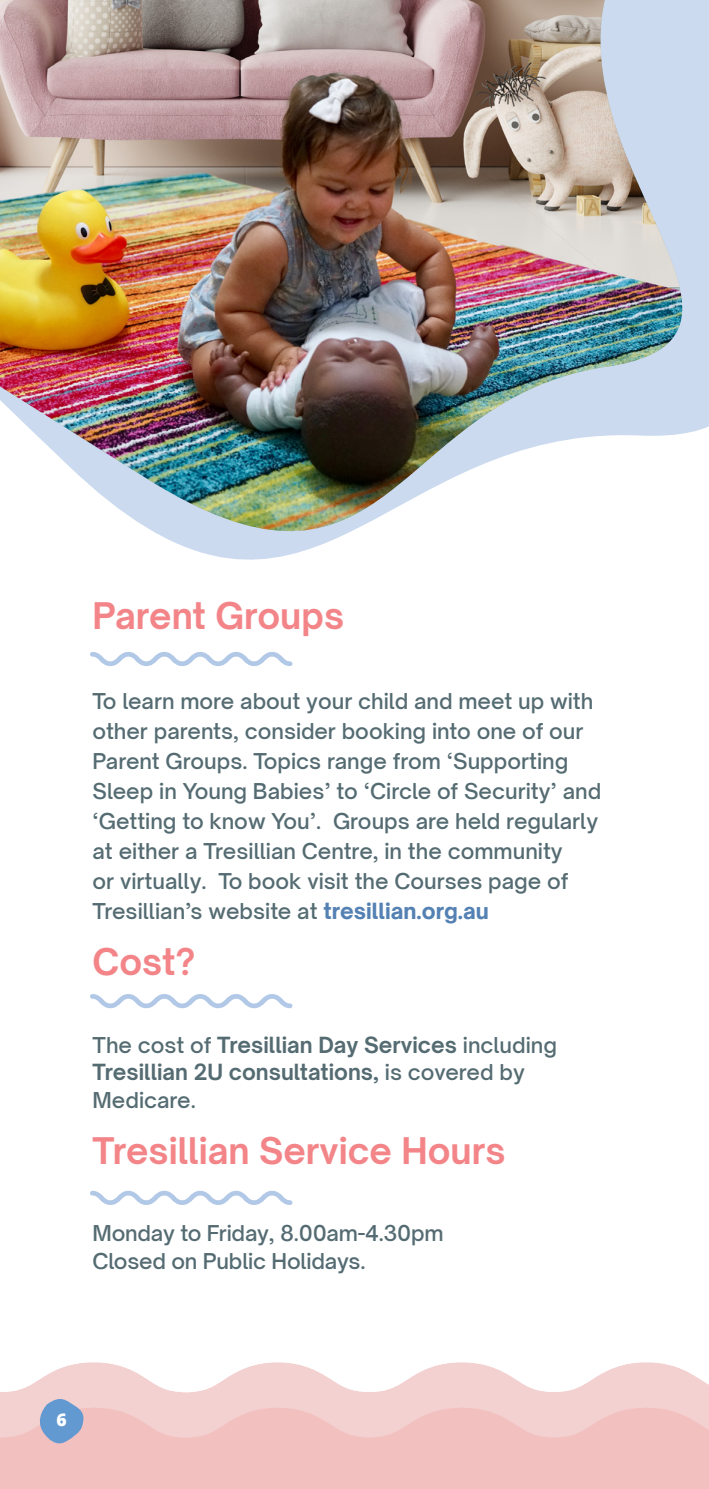
<style>
.page{position:relative;width:709px;height:1489px;background:#fff}
.page>*{position:absolute;margin:0;border:0;box-sizing:border-box;transform-origin:0 0}
.March_text_9_12_-_3{font:700 35px "Open Sauce Sans";color:#f38589}
.March_text_9_12_-_3-2{font:500 21.25px/30px "Open Sauce Sans";color:#546b72}
.March_text_9_12_-_3-3{font:700 21.25px/27.5px "Open Sauce Sans";color:#546b72}
._2015_text{font:500 21.25px "Open Sauce Sans";letter-spacing:-.01em;color:#546b72}
._2015_text-2{font:800 17.5px "Open Sans";color:#fff}
.s1{font-weight:800;color:#5481b3}
.s2{font-weight:500}
</style>
<div class="page">
<svg style="left:156px;top:533px;width:191px;height:27px;fill:#cbdaef"></svg>
<img style="left:0;top:0;width:709px;height:533px">
<svg style="left:33px;top:1393px;width:52px;height:54px;background:#a8b0cc"></svg>
<svg style="left:90px;top:652px;width:202px;height:14px"></svg>
<svg style="left:90px;top:994px;width:202px;height:14px"></svg>
<svg style="left:90px;top:1190px;width:202px;height:14px"></svg>
<p class="March_text_9_12_-_3" style="left:92px;top:593px;width:253px">Parent Groups</p>
<p class="March_text_9_12_-_3-2" style="left:92px;top:685px;width:510px">To learn more about your child and meet up with other parents, consider booking into one of our Parent Groups. Topics range from ‘Supporting Sleep in Young Babies’ to ‘Circle of Security’ and ‘Getting to know You’. Groups are held regularly at either a Tresillian Centre, in the community<br>or virtually. To book visit the Courses page of Tresillian’s website at <span class="s1">tresillian.org.au</span></p>
<p class="March_text_9_12_-_3" style="left:92px;top:939px;width:104px">Cost?</p>
<p class="March_text_9_12_-_3-3" style="left:92px;top:1030px;width:466px"><span class="s2">The cost of</span> Tresillian Day Services <span class="s2">including<br></span>Tresillian 2U consultations, <span class="s2">is covered by<br>Medicare.</span></p>
<p class="March_text_9_12_-_3" style="left:92px;top:1127px;width:414px">Tresillian Service Hours</p>
<p class="_2015_text" style="left:92px;top:1219px;width:352px">Monday to Friday, 8.00am-4.30pm</p>
<p class="_2015_text" style="left:92px;top:1246px;width:274px">Closed on Public Holidays.</p>
<p class="_2015_text-2" style="left:57px;top:1405px;width:12px">6</p>
</div>
